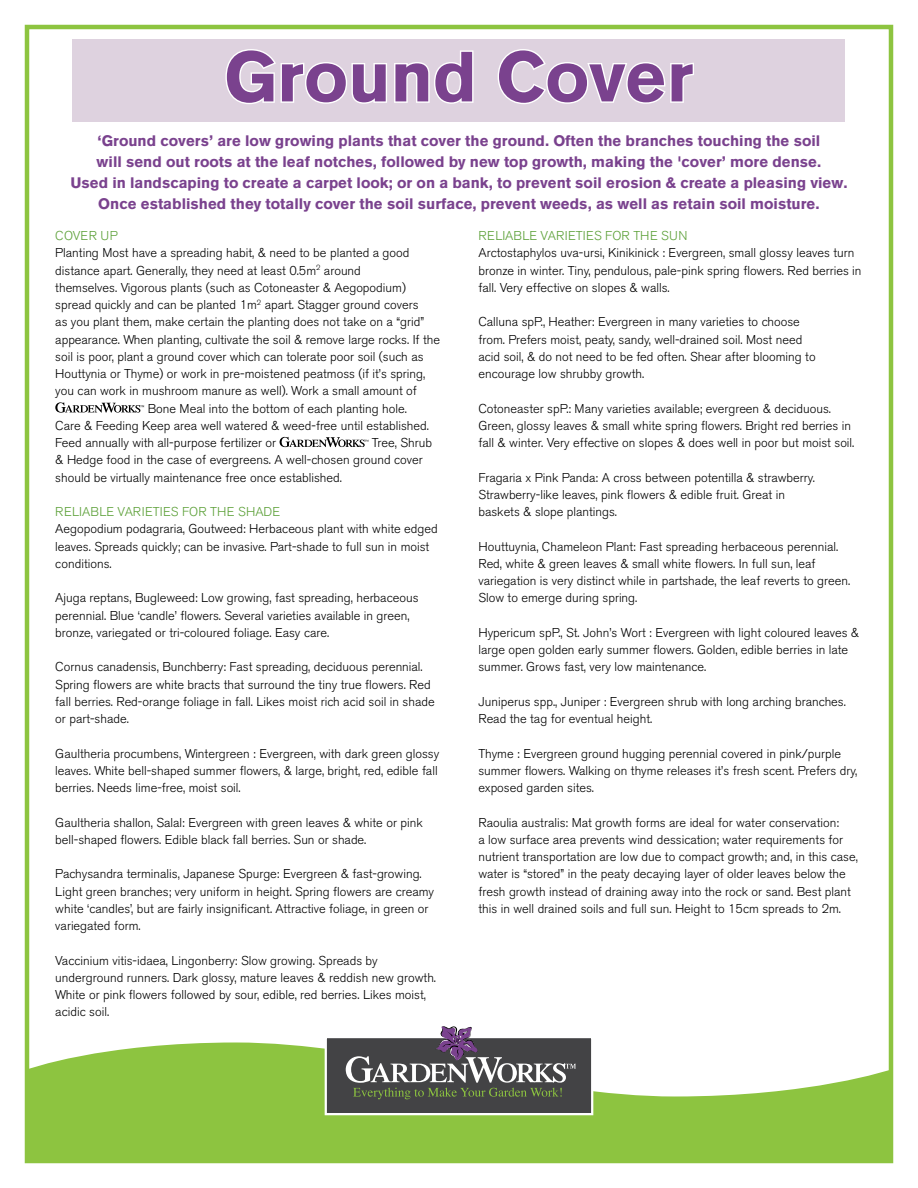
<style>
.page{position:relative;width:918px;height:1188px;background:#fff}
.page>*{position:absolute;margin:0;border:0;box-sizing:border-box;transform-origin:0 0}
.t1{font:900 69.6px "Akzidenz Grotesk";color:#7a428e}
.t2{font:900 15px/21px "Akzidenz Grotesk";color:#7a428e;text-align:center}
.t3{font:300 12.75px/17.2px "Akzidenz Grotesk BE";color:#000}
.t4{font:300 12.75px "Akzidenz Grotesk BE";color:#5ca038}
</style>
<div class="page">
<svg style="left:30px;top:1042px;width:858px;height:116px;fill:#8dc440"></svg>
<svg style="left:324px;top:1026px;width:270px;height:90px"></svg>
<div style="left:25px;top:25px;width:868px;height:1138px;border:4px solid #8dc440"></div>
<div style="left:73px;top:39px;width:772px;height:83px;background:#ded2df"></div>
<svg style="left:225px;top:49px;width:249px;height:55px"></svg>
<svg style="left:497px;top:49px;width:197px;height:55px"></svg>
<svg style="left:55px;top:402px;width:89px;height:11px"></svg>
<svg style="left:280px;top:437px;width:89px;height:10px"></svg>
<h1 class="t1" style="left:224px;top:35px;width:471px">Ground Cover</h1>
<p class="t2" style="left:70px;top:130px;width:779px">‘Ground covers’ are low growing plants that cover the ground. Often the branches touching the soil<br>will send out roots at the leaf notches, followed by new top growth, making the 'cover’ more dense.<br>Used in landscaping to create a carpet look; or on a bank, to prevent soil erosion &amp; create a pleasing view.<br>Once established they totally cover the soil surface, prevent weeds, as well as retain soil moisture.</p>
<p class="t4" style="left:55px;top:229px;width:64px">COVER UP</p>
<p class="t3" style="left:55px;top:245px;width:356px">Planting Most have a spreading habit, &amp; need to be planted a good</p>
<p class="t3" style="left:55px;top:262px;width:307px">distance apart. Generally, they need at least 0.5m<sup>2</sup> around</p>
<p class="t3" style="left:55px;top:279px;width:352px">themselves. Vigorous plants (such as Cotoneaster &amp; Aegopodium)</p>
<p class="t3" style="left:55px;top:296px;width:365px">spread quickly and can be planted 1m<sup>2</sup> apart. Stagger ground covers</p>
<p class="t3" style="left:55px;top:314px;width:370px">as you plant them, make certain the planting does not take on a “grid”</p>
<p class="t3" style="left:55px;top:331px;width:386px">appearance. When planting, cultivate the soil &amp; remove large rocks. If the</p>
<p class="t3" style="left:55px;top:348px;width:370px">soil is poor, plant a ground cover which can tolerate poor soil (such as</p>
<p class="t3" style="left:55px;top:365px;width:371px">Houttynia or Thyme) or work in pre-moistened peatmoss (if it’s spring,</p>
<p class="t3" style="left:55px;top:383px;width:363px">you can work in mushroom manure as well). Work a small amount of</p>
<p class="t3" style="left:148px;top:400px;width:261px">Bone Meal into the bottom of each planting hole.</p>
<p class="t3" style="left:55px;top:417px;width:375px">Care &amp; Feeding Keep area well watered &amp; weed-free until established.</p>
<p class="t3" style="left:55px;top:434px;width:222px">Feed annually with all-purpose fertilizer or</p>
<p class="t3" style="left:55px;top:434px;width:378px;text-indent:317px">Tree, Shrub &amp; Hedge food in the case of evergreens. A well-chosen ground cover should be virtually maintenance free once established.</p>
<p class="t4" style="left:55px;top:505px;width:227px">RELIABLE VARIETIES FOR THE SHADE</p>
<p class="t3" style="left:55px;top:521px;width:384px">Aegopodium podagraria, Goutweed: Herbaceous plant with white edged leaves. Spreads quickly; can be invasive. Part-shade to full sun in moist conditions.</p>
<p class="t3" style="left:55px;top:590px;width:365px">Ajuga reptans, Bugleweed: Low growing, fast spreading, herbaceous perennial. Blue ‘candle’ flowers. Several varieties available in green, bronze, variegated or tri-coloured foliage. Easy care.</p>
<p class="t3" style="left:55px;top:659px;width:381px">Cornus canadensis, Bunchberry: Fast spreading, deciduous perennial.<br>Spring flowers are white bracts that surround the tiny true flowers. Red fall berries. Red-orange foliage in fall. Likes moist rich acid soil in shade or part-shade.</p>
<p class="t3" style="left:55px;top:745px;width:385px">Gaultheria procumbens, Wintergreen : Evergreen, with dark green glossy leaves. White bell-shaped summer flowers, &amp; large, bright, red, edible fall berries. Needs lime-free, moist soil.</p>
<p class="t3" style="left:55px;top:814px;width:369px">Gaultheria shallon, Salal: Evergreen with green leaves &amp; white or pink bell-shaped flowers. Edible black fall berries. Sun or shade.</p>
<p class="t3" style="left:55px;top:866px;width:380px">Pachysandra terminalis, Japanese Spurge: Evergreen &amp; fast-growing.<br>Light green branches; very uniform in height. Spring flowers are creamy white ‘candles’, but are fairly insignificant. Attractive foliage, in green or variegated form.</p>
<p class="t3" style="left:55px;top:952px;width:382px">Vaccinium vitis-idaea, Lingonberry: Slow growing. Spreads by underground runners. Dark glossy, mature leaves &amp; reddish new growth.<br>White or pink flowers followed by sour, edible, red berries. Likes moist, acidic soil.</p>
<p class="t4" style="left:478px;top:229px;width:211px">RELIABLE VARIETIES FOR THE SUN</p>
<p class="t3" style="left:478px;top:245px;width:385px">Arctostaphylos uva-ursi, Kinikinick : Evergreen, small glossy leaves turn bronze in winter. Tiny, pendulous, pale-pink spring flowers. Red berries in fall. Very effective on slopes &amp; walls.</p>
<p class="t3" style="left:478px;top:314px;width:339px">Calluna spP., Heather: Evergreen in many varieties to choose from. Prefers moist, peaty, sandy, well-drained soil. Most need acid soil, &amp; do not need to be fed often. Shear after blooming to encourage low shrubby growth.</p>
<p class="t3" style="left:478px;top:400px;width:377px">Cotoneaster spP.: Many varieties available; evergreen &amp; deciduous.<br>Green, glossy leaves &amp; small white spring flowers. Bright red berries in fall &amp; winter. Very effective on slopes &amp; does well in poor but moist soil.</p>
<p class="t3" style="left:478px;top:469px;width:338px">Fragaria x Pink Panda: A cross between potentilla &amp; strawberry.<br>Strawberry-like leaves, pink flowers &amp; edible fruit. Great in baskets &amp; slope plantings.</p>
<p class="t3" style="left:478px;top:538px;width:373px">Houttuynia, Chameleon Plant: Fast spreading herbaceous perennial.<br>Red, white &amp; green leaves &amp; small white flowers. In full sun, leaf variegation is very distinct while in partshade, the leaf reverts to green.<br>Slow to emerge during spring.</p>
<p class="t3" style="left:478px;top:624px;width:382px">Hypericum spP., St. John’s Wort : Evergreen with light coloured leaves &amp; large open golden early summer flowers. Golden, edible berries in late summer. Grows fast, very low maintenance.</p>
<p class="t3" style="left:478px;top:693px;width:369px">Juniperus spp., Juniper : Evergreen shrub with long arching branches.<br>Read the tag for eventual height.</p>
<p class="t3" style="left:478px;top:745px;width:380px">Thyme : Evergreen ground hugging perennial covered in pink/purple summer flowers. Walking on thyme releases it’s fresh scent. Prefers dry, exposed garden sites.</p>
<p class="t3" style="left:478px;top:814px;width:381px">Raoulia australis: Mat growth forms are ideal for water conservation:<br>a low surface area prevents wind dessication; water requirements for nutrient transportation are low due to compact growth; and, in this case, water is “stored” in the peaty decaying layer of older leaves below the fresh growth instead of draining away into the rock or sand. Best plant this in well drained soils and full sun. Height to 15cm spreads to 2m.</p>
</div>
